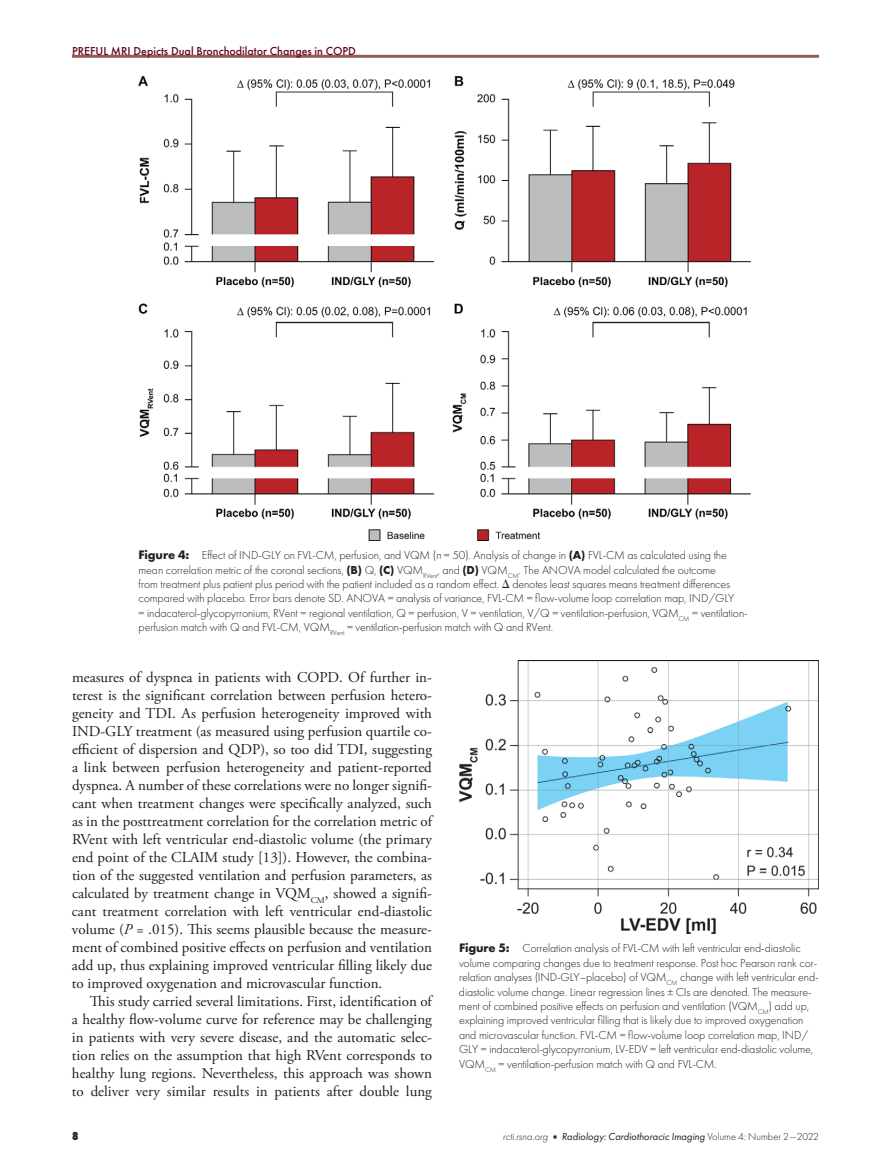
<style>
.page{position:relative;width:891px;height:1175px;background:#fff}
.page>*{position:absolute;margin:0;border:0;box-sizing:border-box;transform-origin:0 0}
.t1{font:15px/18px "Adobe Garamond Pro";color:#231f20;text-align:justify}
.t2{font:300 12px/14.4px "Futura PT";letter-spacing:-.01em;color:#231f20}
.t3{font:500 12px "Futura PT";color:#65051c}
.t4{font:800 12px "Futura PT Cond";color:#231f20}
.t5{font:italic 10.5px "Futura PT";color:#231f20}
.s1{font-weight:700;font-size:12.75px}
.s2{font-style:italic}
.s3{font-weight:700}
.s4{font-weight:300}
.s5{font-family:"Universal Newswith Comm Pi";font-style:normal;font-size:6px}
.s6{font-weight:300;font-style:normal}
</style>
<div class="page">
<hr style="left:72px;top:55px;width:747px;height:3px;background:#965c59">
<img style="left:139px;top:77px;width:612px;height:463px">
<img style="left:459px;top:660px;width:360px;height:273px">
<p class="t3" style="left:72px;top:43px;width:286px">PREFUL MRI Depicts Dual Bronchodilator Changes in COPD</p>
<p class="t2" style="left:139px;top:548px;width:611px"><span class="s1">Figure 4:</span> Effect of IND-GLY on FVL-CM, perfusion, and VQM (<span class="s2">n</span> = 50). Analysis of change in <span class="s3">(A)</span> FVL-CM as calculated using the mean correlation metric of the coronal sections, <span class="s3">(B)</span> Q, <span class="s3">(C)</span> VQM<sub>RVent</sub>, and <span class="s3">(D)</span> VQM<sub>CM</sub>. The ANOVA model calculated the outcome<br>from treatment plus patient plus period with the patient included as a random effect. denotes least squares means treatment differences compared with placebo. Error bars denote SD. ANOVA = analysis of variance, FVL-CM = flow-volume loop correlation map, IND/GLY<br>= indacaterol-glycopyrronium, RVent = regional ventilation, Q = perfusion, V = ventilation, V/Q = ventilation-perfusion, VQM<sub>CM</sub> = ventilation&shy;perfusion match with Q and FVL-CM, VQM<sub>RVent</sub> = ventilation-perfusion match with Q and RVent.</p>
<p class="t1" style="left:72px;top:669px;width:362px">measures of dyspnea in patients with COPD. Of further in&shy;terest is the significant correlation between perfusion hetero&shy;geneity and TDI. As perfusion heterogeneity improved with IND-GLY treatment (as measured using perfusion quartile co&shy;efficient of dispersion and QDP), so too did TDI, suggesting a link between perfusion heterogeneity and patient-reported dyspnea. A number of these correlations were no longer signifi&shy;cant when treatment changes were specifically analyzed, such as in the posttreatment correlation for the correlation metric of RVent with left ventricular end-diastolic volume (the primary end point of the CLAIM study [13]). However, the combina&shy;tion of the suggested ventilation and perfusion parameters, as calculated by treatment change in VQM<sub>CM</sub>, showed a signifi&shy;cant treatment correlation with left ventricular end-diastolic volume (<span class="s2">P</span> = .015). This seems plausible because the measure&shy;ment of combined positive effects on perfusion and ventilation add up, thus explaining improved ventricular filling likely due to improved oxygenation and microvascular function.</p>
<p class="t1" style="left:72px;top:993px;width:362px;text-indent:18px">This study carried several limitations. First, identification of a healthy flow-volume curve for reference may be challenging in patients with very severe disease, and the automatic selec&shy;tion relies on the assumption that high RVent corresponds to healthy lung regions. Nevertheless, this approach was shown to deliver very similar results in patients after double lung</p>
<p class="t2" style="left:459px;top:941px;width:361px"><span class="s1">Figure 5:</span> Correlation analysis of FVL-CM with left ventricular end-diastolic volume comparing changes due to treatment response. Post hoc Pearson rank cor&shy;relation analyses (IND-GLY–placebo) of VQM<sub>CM</sub> change with left ventricular end&shy;diastolic volume change. Linear regression lines ± CIs are denoted. The measure&shy;ment of combined positive effects on perfusion and ventilation (VQM<sub>CM</sub>) add up, explaining improved ventricular filling that is likely due to improved oxygenation and microvascular function. FVL-CM = flow-volume loop correlation map, IND/ GLY = indacaterol-glycopyrronium, LV-EDV = left ventricular end-diastolic volume, VQM<sub>CM</sub> = ventilation-perfusion match with Q and FVL-CM.</p>
<p class="t4" style="left:72px;top:1128px;width:8px">8</p>
<p class="t5" style="left:503px;top:1130px;width:318px"><span class="s4">rcti.rsna.org</span> <span class="s5">n</span> Radiology: Cardiothoracic Imaging <span class="s6">Volume 4: Number 2—2022</span></p>
</div>
